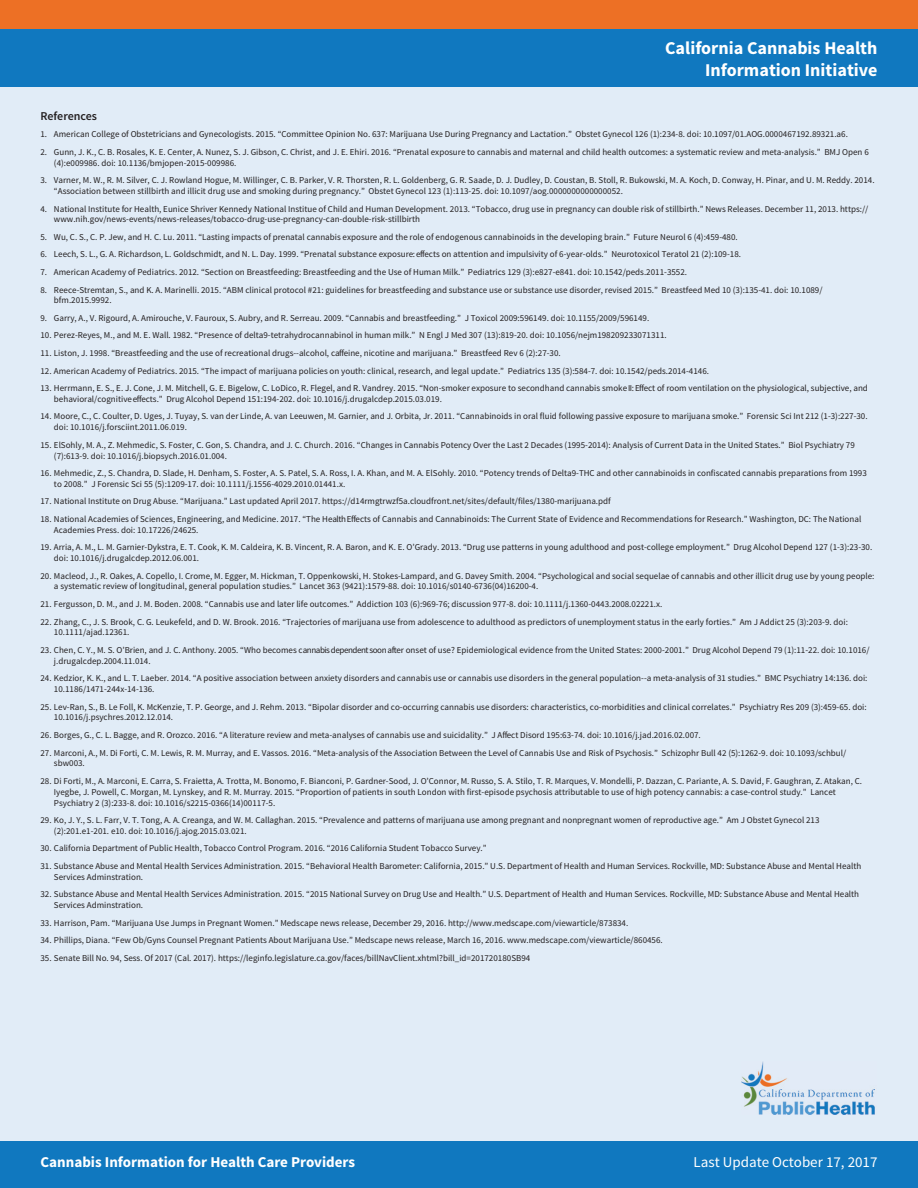
<style>
.page{position:relative;width:918px;height:1188px;background:#fff}
.page>*{position:absolute;margin:0;border:0;box-sizing:border-box;transform-origin:0 0}
.t1{font:700 18px/21.6px "Source Sans Pro";color:#fff;text-align:right}
.t2{font:700 15px "Source Sans Pro";color:#fff}
.t3{font:15px "Source Sans Pro";color:#fff}
.t4{font:600 12px "Source Sans Pro";letter-spacing:-.005em;color:#231f20}
.t5{font:9px/10.8px "Source Sans Pro";color:#231f20}
</style>
<div class="page">
<div style="left:0;top:87px;width:918px;height:1055px;background:#e1ecf7"></div>
<div style="left:0;top:0;width:918px;height:40px;background:#ed7025"></div>
<div style="left:0;top:29px;width:918px;height:58px;background:#1078bf"></div>
<div style="left:0;top:1142px;width:918px;height:46px;background:#1078bf"></div>
<img style="left:741px;top:1062px;width:136px;height:52px">
<p class="t1" style="left:665px;top:38px;width:214px">California Cannabis Health<br>Information Initiative</p>
<p class="t4" style="left:40px;top:108px;width:58px">References</p>
<p class="t5" style="left:40px;top:129px;width:809px">1. American College of Obstetricians and Gynecologists. 2015. “Committee Opinion No. 637: Marijuana Use During Pregnancy and Lactation.” Obstet Gynecol 126 (1):234-8. doi: 10.1097/01.AOG.0000467192.89321.a6.</p>
<p class="t5" style="left:54px;top:147px;width:816px;text-indent:-13px">2. Gunn, J. K., C. B. Rosales, K. E. Center, A. Nunez, S. J. Gibson, C. Christ, and J. E. Ehiri. 2016. “Prenatal exposure to cannabis and maternal and child health outcomes: a systematic review and meta-analysis.” BMJ Open 6 (4):e009986. doi: 10.1136/bmjopen-2015-009986.</p>
<p class="t5" style="left:54px;top:175px;width:822px;text-indent:-13px">3. Varner, M. W., R. M. Silver, C. J. Rowland Hogue, M. Willinger, C. B. Parker, V. R. Thorsten, R. L. Goldenberg, G. R. Saade, D. J. Dudley, D. Coustan, B. Stoll, R. Bukowski, M. A. Koch, D. Conway, H. Pinar, and U. M. Reddy. 2014. “Association between stillbirth and illicit drug use and smoking during pregnancy.” Obstet Gynecol 123 (1):113-25. doi: 10.1097/aog.0000000000000052.</p>
<p class="t5" style="left:54px;top:203px;width:816px;text-indent:-13px">4. National Institute for Health, Eunice Shriver Kennedy National Institue of Child and Human Development. 2013. “Tobacco, drug use in pregnancy can double risk of stillbirth.” News Releases. December 11, 2013. https:// www.nih.gov/news-events/news-releases/tobacco-drug-use-pregnancy-can-double-risk-stillbirth</p>
<p class="t5" style="left:40px;top:232px;width:699px">5. Wu, C. S., C. P. Jew, and H. C. Lu. 2011. “Lasting impacts of prenatal cannabis exposure and the role of endogenous cannabinoids in the developing brain.” Future Neurol 6 (4):459-480.</p>
<p class="t5" style="left:40px;top:249px;width:702px">6. Leech, S. L., G. A. Richardson, L. Goldschmidt, and N. L. Day. 1999. “Prenatal substance exposure: effects on attention and impulsivity of 6-year-olds.” Neurotoxicol Teratol 21 (2):109-18.</p>
<p class="t5" style="left:41px;top:267px;width:648px">7. American Academy of Pediatrics. 2012. “Section on Breastfeeding: Breastfeeding and the Use of Human Milk.” Pediatrics 129 (3):e827-e841. doi: 10.1542/peds.2011-3552.</p>
<p class="t5" style="left:54px;top:284px;width:770px;text-indent:-13px">8. Reece-Stremtan, S., and K. A. Marinelli. 2015. “ABM clinical protocol #21: guidelines for breastfeeding and substance use or substance use disorder, revised 2015.” Breastfeed Med 10 (3):135-41. doi: 10.1089/ bfm.2015.9992.</p>
<p class="t5" style="left:41px;top:313px;width:610px">9. Garry, A., V. Rigourd, A. Amirouche, V. Fauroux, S. Aubry, and R. Serreau. 2009. “Cannabis and breastfeeding.” J Toxicol 2009:596149. doi: 10.1155/2009/596149.</p>
<p class="t5" style="left:41px;top:330px;width:628px">10. Perez-Reyes, M., and M. E. Wall. 1982. “Presence of delta9-tetrahydrocannabinol in human milk.” N Engl J Med 307 (13):819-20. doi: 10.1056/nejm198209233071311.</p>
<p class="t5" style="left:41px;top:348px;width:522px">11. Liston, J. 1998. “Breastfeeding and the use of recreational drugs--alcohol, caffeine, nicotine and marijuana.” Breastfeed Rev 6 (2):27-30.</p>
<p class="t5" style="left:41px;top:365px;width:670px">12. American Academy of Pediatrics. 2015. “The impact of marijuana policies on youth: clinical, research, and legal update.” Pediatrics 135 (3):584-7. doi: 10.1542/peds.2014-4146.</p>
<p class="t5" style="left:54px;top:383px;width:815px;text-indent:-13px">13. Herrmann, E. S., E. J. Cone, J. M. Mitchell, G. E. Bigelow, C. LoDico, R. Flegel, and R. Vandrey. 2015. “Non-smoker exposure to secondhand cannabis smoke II: Effect of room ventilation on the physiological, subjective, and behavioral/cognitive effects.” Drug Alcohol Depend 151:194-202. doi: 10.1016/j.drugalcdep.2015.03.019.</p>
<p class="t5" style="left:54px;top:411px;width:815px;text-indent:-13px">14. Moore, C., C. Coulter, D. Uges, J. Tuyay, S. van der Linde, A. van Leeuwen, M. Garnier, and J. Orbita, Jr. 2011. “Cannabinoids in oral fluid following passive exposure to marijuana smoke.” Forensic Sci Int 212 (1-3):227-30. doi: 10.1016/j.forsciint.2011.06.019.</p>
<p class="t5" style="left:54px;top:440px;width:802px;text-indent:-13px">15. ElSohly, M. A., Z. Mehmedic, S. Foster, C. Gon, S. Chandra, and J. C. Church. 2016. “Changes in Cannabis Potency Over the Last 2 Decades (1995-2014): Analysis of Current Data in the United States.” Biol Psychiatry 79 (7):613-9. doi: 10.1016/j.biopsych.2016.01.004.</p>
<p class="t5" style="left:54px;top:468px;width:814px;text-indent:-13px">16. Mehmedic, Z., S. Chandra, D. Slade, H. Denham, S. Foster, A. S. Patel, S. A. Ross, I. A. Khan, and M. A. ElSohly. 2010. “Potency trends of Delta9-THC and other cannabinoids in confiscated cannabis preparations from 1993 to 2008.” J Forensic Sci 55 (5):1209-17. doi: 10.1111/j.1556-4029.2010.01441.x.</p>
<p class="t5" style="left:40px;top:496px;width:572px">17. National Institute on Drug Abuse. “Marijuana.” Last updated April 2017. https://d14rmgtrwzf5a.cloudfront.net/sites/default/files/1380-marijuana.pdf</p>
<p class="t5" style="left:54px;top:514px;width:809px;text-indent:-13px">18. National Academies of Sciences, Engineering, and Medicine. 2017. “The Health Effects of Cannabis and Cannabinoids: The Current State of Evidence and Recommendations for Research.” Washington, DC: The National<br>Academies Press. doi: 10.17226/24625.</p>
<p class="t5" style="left:54px;top:542px;width:820px;text-indent:-13px">19. Arria, A. M., L. M. Garnier-Dykstra, E. T. Cook, K. M. Caldeira, K. B. Vincent, R. A. Baron, and K. E. O’Grady. 2013. “Drug use patterns in young adulthood and post-college employment.” Drug Alcohol Depend 127 (1-3):23-30. doi: 10.1016/j.drugalcdep.2012.06.001.</p>
<p class="t5" style="left:54px;top:570px;width:822px;text-indent:-13px">20. Macleod, J., R. Oakes, A. Copello, I. Crome, M. Egger, M. Hickman, T. Oppenkowski, H. Stokes-Lampard, and G. Davey Smith. 2004. “Psychological and social sequelae of cannabis and other illicit drug use by young people: a systematic review of longitudinal, general population studies.” Lancet 363 (9421):1579-88. doi: 10.1016/s0140-6736(04)16200-4.</p>
<p class="t5" style="left:40px;top:599px;width:623px">21. Fergusson, D. M., and J. M. Boden. 2008. “Cannabis use and later life outcomes.” Addiction 103 (6):969-76; discussion 977-8. doi: 10.1111/j.1360-0443.2008.02221.x.</p>
<p class="t5" style="left:54px;top:616px;width:795px;text-indent:-13px">22. Zhang, C., J. S. Brook, C. G. Leukefeld, and D. W. Brook. 2016. “Trajectories of marijuana use from adolescence to adulthood as predictors of unemployment status in the early forties.” Am J Addict 25 (3):203-9. doi:<br>10.1111/ajad.12361.</p>
<p class="t5" style="left:54px;top:645px;width:817px;text-indent:-13px">23. Chen, C. Y., M. S. O’Brien, and J. C. Anthony. 2005. “Who becomes cannabis dependent soon after onset of use? Epidemiological evidence from the United States: 2000-2001.” Drug Alcohol Depend 79 (1):11-22. doi: 10.1016/ j.drugalcdep.2004.11.014.</p>
<p class="t5" style="left:54px;top:673px;width:815px;text-indent:-13px">24. Kedzior, K. K., and L. T. Laeber. 2014. “A positive association between anxiety disorders and cannabis use or cannabis use disorders in the general population--a meta-analysis of 31 studies.” BMC Psychiatry 14:136. doi:<br>10.1186/1471-244x-14-136.</p>
<p class="t5" style="left:54px;top:701px;width:814px;text-indent:-13px">25. Lev-Ran, S., B. Le Foll, K. McKenzie, T. P. George, and J. Rehm. 2013. “Bipolar disorder and co-occurring cannabis use disorders: characteristics, co-morbidities and clinical correlates.” Psychiatry Res 209 (3):459-65. doi:<br>10.1016/j.psychres.2012.12.014.</p>
<p class="t5" style="left:41px;top:730px;width:662px">26. Borges, G., C. L. Bagge, and R. Orozco. 2016. “A literature review and meta-analyses of cannabis use and suicidality.” J Affect Disord 195:63-74. doi: 10.1016/j.jad.2016.02.007.</p>
<p class="t5" style="left:54px;top:747px;width:794px;text-indent:-13px">27. Marconi, A., M. Di Forti, C. M. Lewis, R. M. Murray, and E. Vassos. 2016. “Meta-analysis of the Association Between the Level of Cannabis Use and Risk of Psychosis.” Schizophr Bull 42 (5):1262-9. doi: 10.1093/schbul/ sbw003.</p>
<p class="t5" style="left:54px;top:776px;width:810px;text-indent:-13px">28. Di Forti, M., A. Marconi, E. Carra, S. Fraietta, A. Trotta, M. Bonomo, F. Bianconi, P. Gardner-Sood, J. O’Connor, M. Russo, S. A. Stilo, T. R. Marques, V. Mondelli, P. Dazzan, C. Pariante, A. S. David, F. Gaughran, Z. Atakan, C.<br>Iyegbe, J. Powell, C. Morgan, M. Lynskey, and R. M. Murray. 2015. “Proportion of patients in south London with first-episode psychosis attributable to use of high potency cannabis: a case-control study.” Lancet<br>Psychiatry 2 (3):233-8. doi: 10.1016/s2215-0366(14)00117-5.</p>
<p class="t5" style="left:54px;top:815px;width:767px;text-indent:-13px">29. Ko, J. Y., S. L. Farr, V. T. Tong, A. A. Creanga, and W. M. Callaghan. 2015. “Prevalence and patterns of marijuana use among pregnant and nonpregnant women of reproductive age.” Am J Obstet Gynecol 213 (2):201.e1-201. e10. doi: 10.1016/j.ajog.2015.03.021.</p>
<p class="t5" style="left:40px;top:843px;width:448px">30. California Department of Public Health, Tobacco Control Program. 2016. “2016 California Student Tobacco Survey.”</p>
<p class="t5" style="left:54px;top:861px;width:809px;text-indent:-13px">31. Substance Abuse and Mental Health Services Administration. 2015. “Behavioral Health Barometer: California, 2015.” U.S. Department of Health and Human Services. Rockville, MD: Substance Abuse and Mental Health<br>Services Adminstration.</p>
<p class="t5" style="left:54px;top:889px;width:807px;text-indent:-13px">32. Substance Abuse and Mental Health Services Administration. 2015. “2015 National Survey on Drug Use and Health.” U.S. Department of Health and Human Services. Rockville, MD: Substance Abuse and Mental Health<br>Services Adminstration.</p>
<p class="t5" style="left:40px;top:917px;width:589px">33. Harrison, Pam. “Marijuana Use Jumps in Pregnant Women.” Medscape news release, December 29, 2016. http://www.medscape.com/viewarticle/873834.</p>
<p class="t5" style="left:40px;top:935px;width:624px">34. Phillips, Diana. “Few Ob/Gyns Counsel Pregnant Patients About Marijuana Use.” Medscape news release, March 16, 2016. www.medscape.com/viewarticle/860456.</p>
<p class="t5" style="left:40px;top:952px;width:491px">35. Senate Bill No. 94, Sess. Of 2017 (Cal. 2017). https://leginfo.legislature.ca.gov/faces/billNavClient.xhtml?bill_id=201720180SB94</p>
<p class="t2" style="left:40px;top:1152px;width:316px">Cannabis Information for Health Care Providers</p>
<p class="t3" style="left:694px;top:1153px;width:185px">Last Update October 17, 2017</p>
</div>
